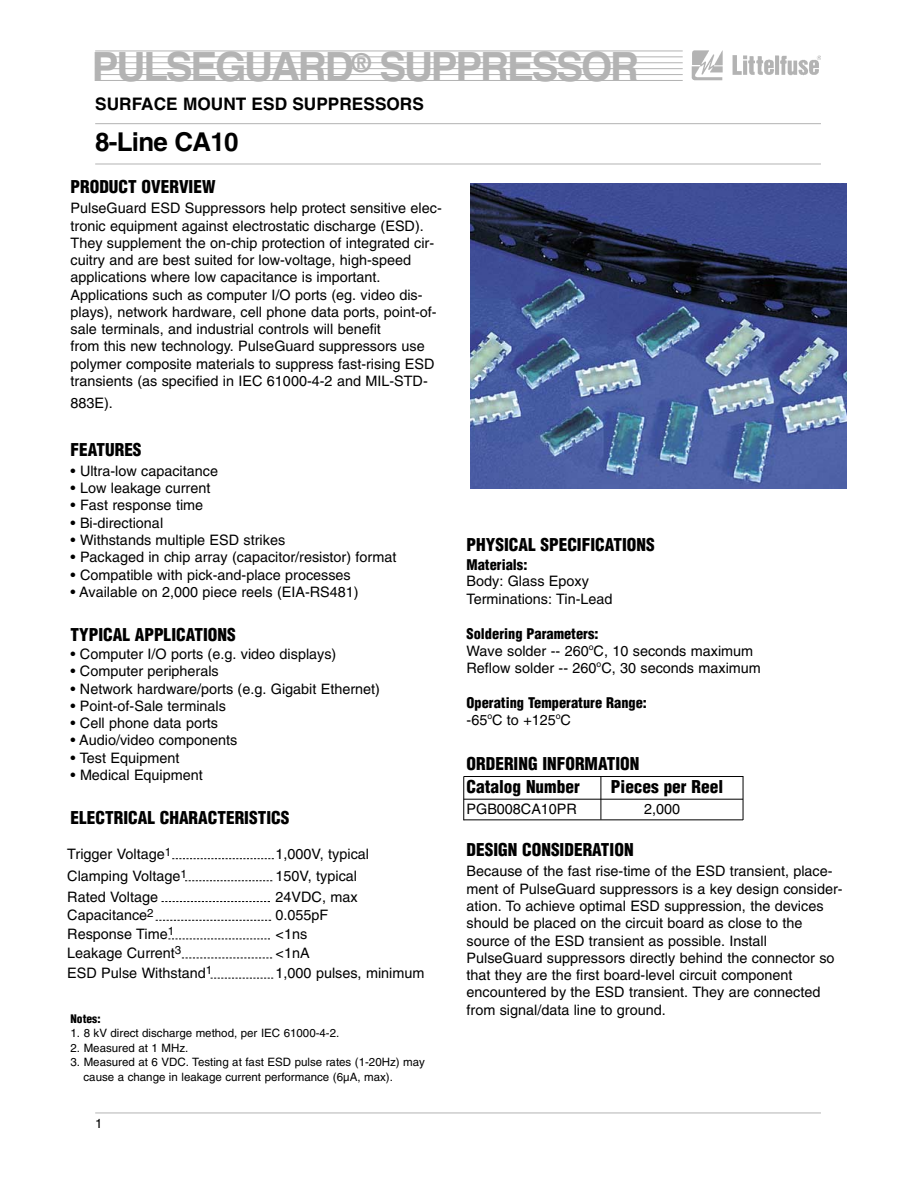
<style>
.page{position:relative;width:918px;height:1188px;background:#fff}
.page>*{position:absolute;margin:0;border:0;box-sizing:border-box;transform-origin:0 0}
.t1{font:700 40.35px "Helvetica";letter-spacing:-.055em;color:#b3b3b3}
.t2{font:700 25.95px "Helvetica";letter-spacing:-.03em;color:#000}
.t3{font:900 condensed 17.25px/22.5px "Helvetica";color:#000}
.t4{font:700 17.25px "Helvetica";color:#000}
.t5{font:14.4px/17.2px "Helvetica";color:#000}
.t6{font:900 condensed 14.4px/17px "Helvetica";color:#000}
.t7{font:12.9px "Helvetica";color:#000}
.t8{font:11.55px/14.4px "Helvetica";color:#000}
.t9{font:900 condensed 11.55px "Helvetica";color:#000}
.s1{font-weight:900;font-stretch:condensed}
.s2{font-weight:400;font-stretch:normal}
</style>
<div class="page">
<img style="left:691px;top:50px;width:130px;height:31px">
<hr style="left:95px;top:51px;width:588px;height:1px;background:#b3b3b3">
<hr style="left:95px;top:56px;width:588px;height:1px;background:#b3b3b3">
<hr style="left:95px;top:62px;width:588px;height:1px;background:#b3b3b3">
<hr style="left:95px;top:68px;width:588px;height:1px;background:#b3b3b3">
<hr style="left:95px;top:74px;width:588px;height:1px;background:#b3b3b3">
<hr style="left:95px;top:80px;width:588px;height:1px;background:#b3b3b3">
<hr style="left:95px;top:1113px;width:726px;height:1px;background:#b3b3b3">
<hr style="left:95px;top:123px;width:726px;height:1px;background:#b3b3b3">
<hr style="left:95px;top:164px;width:726px;height:1px;background:#b3b3b3">
<img style="left:471px;top:184px;width:376px;height:304px">
<svg style="left:172px;top:858px;width:102px;height:1px"></svg>
<svg style="left:156px;top:920px;width:115px;height:1px"></svg>
<svg style="left:182px;top:958px;width:90px;height:1px"></svg>
<svg style="left:168px;top:939px;width:102px;height:1px"></svg>
<svg style="left:185px;top:880px;width:87px;height:1px"></svg>
<svg style="left:211px;top:978px;width:62px;height:1px"></svg>
<hr style="left:464px;top:819px;width:279px;height:1px;background:#000">
<hr style="left:464px;top:776px;width:279px;height:1px;background:#000">
<hr style="left:743px;top:777px;width:1px;height:43px;background:#000">
<hr style="left:464px;top:799px;width:279px;height:1px;background:#000">
<hr style="left:463px;top:777px;width:1px;height:43px;background:#000">
<hr style="left:601px;top:777px;width:1px;height:43px;background:#000">
<svg style="left:162px;top:901px;width:108px;height:1px"></svg>
<h1 class="t1" style="left:92px;top:52px;width:549px">PULSEGUARD<sup>®</sup> SUPPRESSOR</h1>
<p class="t4" style="left:95px;top:98px;width:330px">SURFACE MOUNT ESD SUPPRESSORS</p>
<h2 class="t2" style="left:95px;top:133px;width:145px">8-Line CA10</h2>
<p class="t3" style="left:71px;top:177px;width:146px">PRODUCT OVERVIEW</p>
<p class="t5" style="left:71px;top:201px;width:373px">PulseGuard ESD Suppressors help protect sensitive elec&shy;tronic equipment against electrostatic discharge (ESD).<br>They supplement the on-chip protection of integrated cir&shy;cuitry and are best suited for low-voltage, high-speed applications where low capacitance is important.<br>Applications such as computer I/O ports (eg. video dis&shy;plays), network hardware, cell phone data ports, point-of&shy;sale terminals, and industrial controls will benefit<br>from this new technology. PulseGuard suppressors use polymer composite materials to suppress fast-rising ESD transients (as specified in IEC 61000-4-2 and MIL-STD-</p>
<p class="t5" style="left:71px;top:395px;width:44px">883E).</p>
<p class="t3" style="left:71px;top:440px;width:73px">FEATURES</p>
<p class="t5" style="left:71px;top:464px;width:149px">• Ultra-low capacitance</p>
<p class="t5" style="left:71px;top:481px;width:141px">• Low leakage current</p>
<p class="t5" style="left:71px;top:498px;width:134px">• Fast response time</p>
<p class="t5" style="left:71px;top:515px;width:94px">• Bi-directional</p>
<p class="t5" style="left:71px;top:533px;width:216px">• Withstands multiple ESD strikes</p>
<p class="t5" style="left:71px;top:550px;width:327px">• Packaged in chip array (capacitor/resistor) format</p>
<p class="t5" style="left:71px;top:567px;width:282px">• Compatible with pick-and-place processes</p>
<p class="t5" style="left:71px;top:585px;width:290px">• Available on 2,000 piece reels (EIA-RS481)</p>
<p class="t3" style="left:71px;top:625px;width:167px">TYPICAL APPLICATIONS</p>
<p class="t5" style="left:71px;top:647px;width:267px">• Computer I/O ports (e.g. video displays)</p>
<p class="t5" style="left:71px;top:664px;width:150px">• Computer peripherals</p>
<p class="t5" style="left:71px;top:681px;width:311px">• Network hardware/ports (e.g. Gigabit Ethernet)</p>
<p class="t5" style="left:71px;top:699px;width:157px">• Point-of-Sale terminals</p>
<p class="t5" style="left:71px;top:716px;width:149px">• Cell phone data ports</p>
<p class="t5" style="left:71px;top:733px;width:168px">• Audio/video components</p>
<p class="t5" style="left:71px;top:750px;width:110px">• Test Equipment</p>
<p class="t5" style="left:71px;top:768px;width:134px">• Medical Equipment</p>
<p class="t3" style="left:71px;top:808px;width:220px">ELECTRICAL CHARACTERISTICS</p>
<p class="t3" style="left:467px;top:535px;width:190px">PHYSICAL SPECIFICATIONS</p>
<p class="t6" style="left:467px;top:557px;width:62px">Materials:</p>
<p class="t5" style="left:467px;top:574px;width:148px">Body: Glass Epoxy<br>Terminations: Tin-Lead</p>
<p class="t5" style="left:467px;top:626px;width:296px"><span class="s1">Soldering Parameters:<br></span>Wave solder -- 260<sup>o</sup>C, 10 seconds maximum<br>Reflow solder -- 260<sup>o</sup>C, 30 seconds maximum</p>
<p class="t6" style="left:467px;top:695px;width:182px">Operating Temperature Range: <span class="s2">-65</span><sup>o</sup><span class="s2">C to +125</span><sup>o</sup><span class="s2">C</span></p>
<p class="t3" style="left:467px;top:754px;width:174px">ORDERING INFORMATION<br>Catalog Number</p>
<p class="t3" style="left:611px;top:777px;width:114px">Pieces per Reel</p>
<p class="t5" style="left:467px;top:802px;width:112px">PGB008CA10PR</p>
<p class="t5" style="left:644px;top:802px;width:38px">2,000</p>
<p class="t3" style="left:467px;top:840px;width:169px">DESIGN CONSIDERATION</p>
<p class="t5" style="left:467px;top:864px;width:378px">Because of the fast rise-time of the ESD transient, place&shy;ment of PulseGuard suppressors is a key design consider&shy;ation. To achieve optimal ESD suppression, the devices should be placed on the circuit board as close to the source of the ESD transient as possible. Install PulseGuard suppressors directly behind the connector so that they are the first board-level circuit component encountered by the ESD transient. They are connected from signal/data line to ground.</p>
<p class="t5" style="left:67px;top:845px;width:121px;line-height:22px">Trigger Voltage<sup>1<br></sup>Clamping Voltage<sup>1</sup></p>
<p class="t5" style="left:67px;top:889px;width:116px;line-height:18.8px">Rated Voltage<br>Capacitance<sup>2<br></sup>Response Time<sup>1<br></sup>Leakage Current<sup>3</sup></p>
<p class="t5" style="left:67px;top:966px;width:146px">ESD Pulse Withstand<sup>1</sup></p>
<p class="t5" style="left:276px;top:844px;width:95px;line-height:22.4px">1,000V, typical<br>150V, typical</p>
<p class="t5" style="left:276px;top:888px;width:84px;line-height:18.8px">24VDC, max<br>0.055pF &lt;1ns<br>&lt;1nA</p>
<p class="t5" style="left:276px;top:966px;width:150px">1,000 pulses, minimum</p>
<p class="t9" style="left:71px;top:1014px;width:32px">Notes:</p>
<p class="t8" style="left:71px;top:1027px;width:270px">1. 8 kV direct discharge method, per IEC 61000-4-2.</p>
<p class="t8" style="left:71px;top:1042px;width:119px">2. Measured at 1 MHz.</p>
<p class="t8" style="left:84px;top:1056px;width:343px;text-indent:-13px">3. Measured at 6 VDC. Testing at fast ESD pulse rates (1-20Hz) may cause a change in leakage current performance (6µA, max).</p>
<p class="t7" style="left:95px;top:1119px;width:9px">1</p>
</div>
